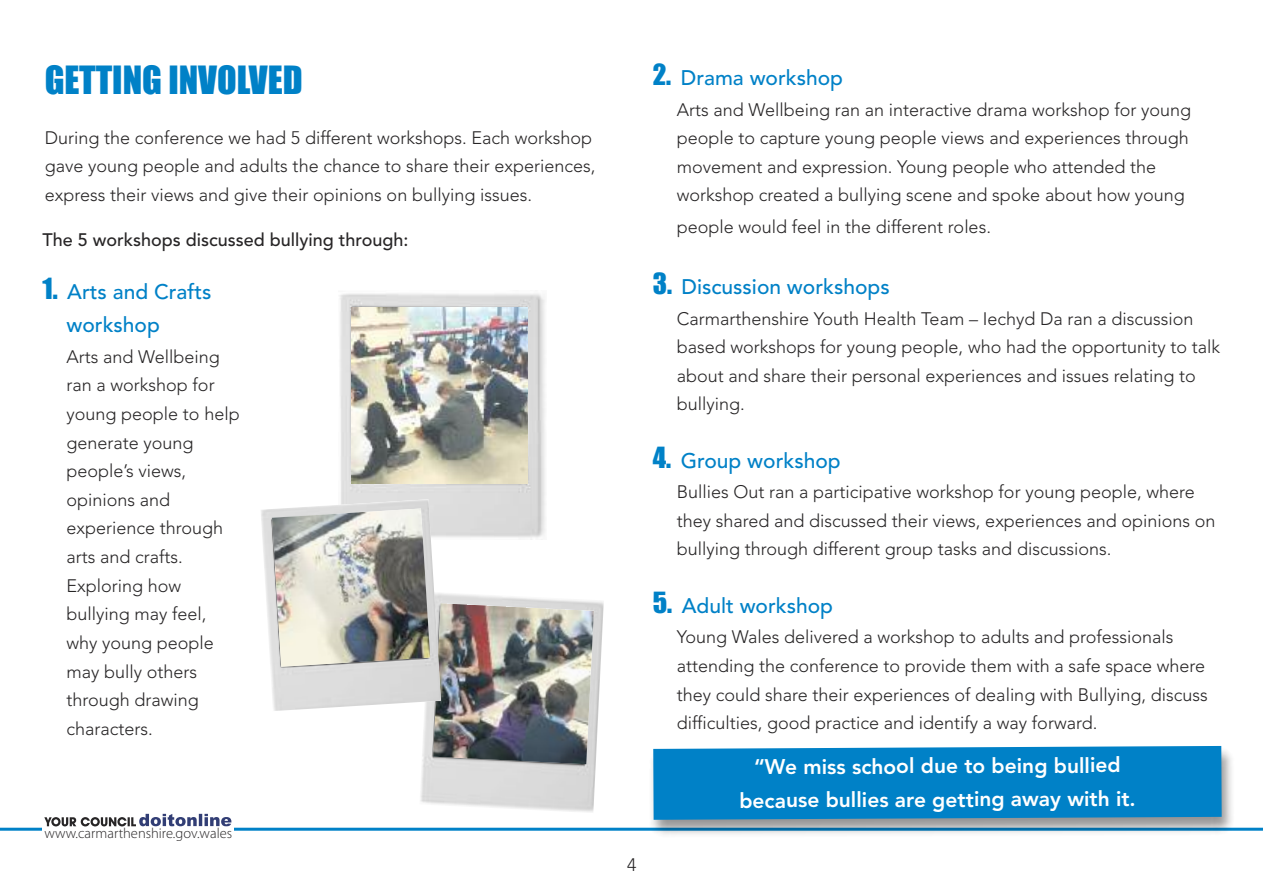
<style>
.page{position:relative;width:1263px;height:893px;background:#fff}
.page>*{position:absolute;margin:0;border:0;box-sizing:border-box;transform-origin:0 0}
.t1{font:36px "Impact";color:#0081c7}
.t2{font:500 21px/33.5px "Avenir";color:#0081c7}
.t3{font:800 21px/33.5px "Avenir";letter-spacing:-.01em;color:#fff;text-align:center}
.t4{font:300 18px/28.7px "Avenir";color:#272526}
.t5{font:500 18px "Avenir";color:#272526}
.t6{font:300 14.55px "Myriad Pro";color:#272526}
.s1{font-family:"Impact";font-weight:400;font-size:27px}
</style>
<div class="page">
<hr style="left:0;top:828px;width:1263px;height:3px;background:#0081c7">
<div style="left:43px;top:812px;width:191px;height:34px;background:#fff"></div>
<svg style="left:44px;top:814px;width:187px;height:12px"></svg>
<img style="left:646px;top:745px;width:595px;height:90px">
<div style="left:653px;top:746px;width:569px;height:74px;background:#0081c7"></div>
<img style="left:340px;top:293px;width:205px;height:206px">
<img style="left:352px;top:307px;width:176px;height:177px">
<svg style="left:261px;top:499px;width:343px;height:313px"></svg>
<img style="left:272px;top:508px;width:158px;height:159px">
<h1 class="t1" style="left:45px;top:60px;width:259px">GETTING INVOLVED</h1>
<p class="t4" style="left:45px;top:123px;width:552px">During the conference we had 5 different workshops. Each workshop gave young people and adults the chance to share their experiences, express their views and give their opinions on bullying issues.</p>
<p class="t5" style="left:43px;top:224px;width:368px">The 5 workshops discussed bullying through:</p>
<p class="t2" style="left:67px;top:274px;width:147px;text-indent:-24px"><span class="s1">1.</span> Arts and Crafts workshop</p>
<p class="t4" style="left:67px;top:342px;width:175px">Arts and Wellbeing ran a workshop for young people to help generate young people’s views, opinions and experience through arts and crafts.<br>Exploring how bullying may feel, why young people may bully others through drawing characters.</p>
<p class="t6" style="left:44px;top:828px;width:189px">www.carmarthenshire.gov.wales</p>
<p class="t2" style="left:653px;top:60px;width:192px"><span class="s1">2.</span> Drama workshop</p>
<p class="t4" style="left:677px;top:95px;width:516px">Arts and Wellbeing ran an interactive drama workshop for young people to capture young people views and experiences through movement and expression. Young people who attended the workshop created a bullying scene and spoke about how young</p>
<p class="t4" style="left:677px;top:213px;width:316px">people would feel in the different roles.</p>
<p class="t2" style="left:653px;top:269px;width:238px"><span class="s1">3.</span> Discussion workshops</p>
<p class="t4" style="left:677px;top:304px;width:545px">Carmarthenshire Youth Health Team – Iechyd Da ran a discussion based workshops for young people, who had the opportunity to talk about and share their personal experiences and issues relating to bullying.</p>
<p class="t2" style="left:653px;top:443px;width:189px"><span class="s1">4.</span> Group workshop</p>
<p class="t4" style="left:677px;top:478px;width:540px">Bullies Out ran a participative workshop for young people, where they shared and discussed their views, experiences and opinions on bullying through different group tasks and discussions.</p>
<p class="t2" style="left:653px;top:588px;width:182px"><span class="s1">5.</span> Adult workshop</p>
<p class="t4" style="left:677px;top:623px;width:532px">Young Wales delivered a workshop to adults and professionals attending the conference to provide them with a safe space where they could share their experiences of dealing with Bullying, discuss difficulties, good practice and identify a way forward.</p>
<p class="t3" style="left:739px;top:749px;width:398px">“We miss school due to being bullied because bullies are getting away with it.</p>
<p class="t4" style="left:627px;top:850px;width:11px">4</p>
</div>
